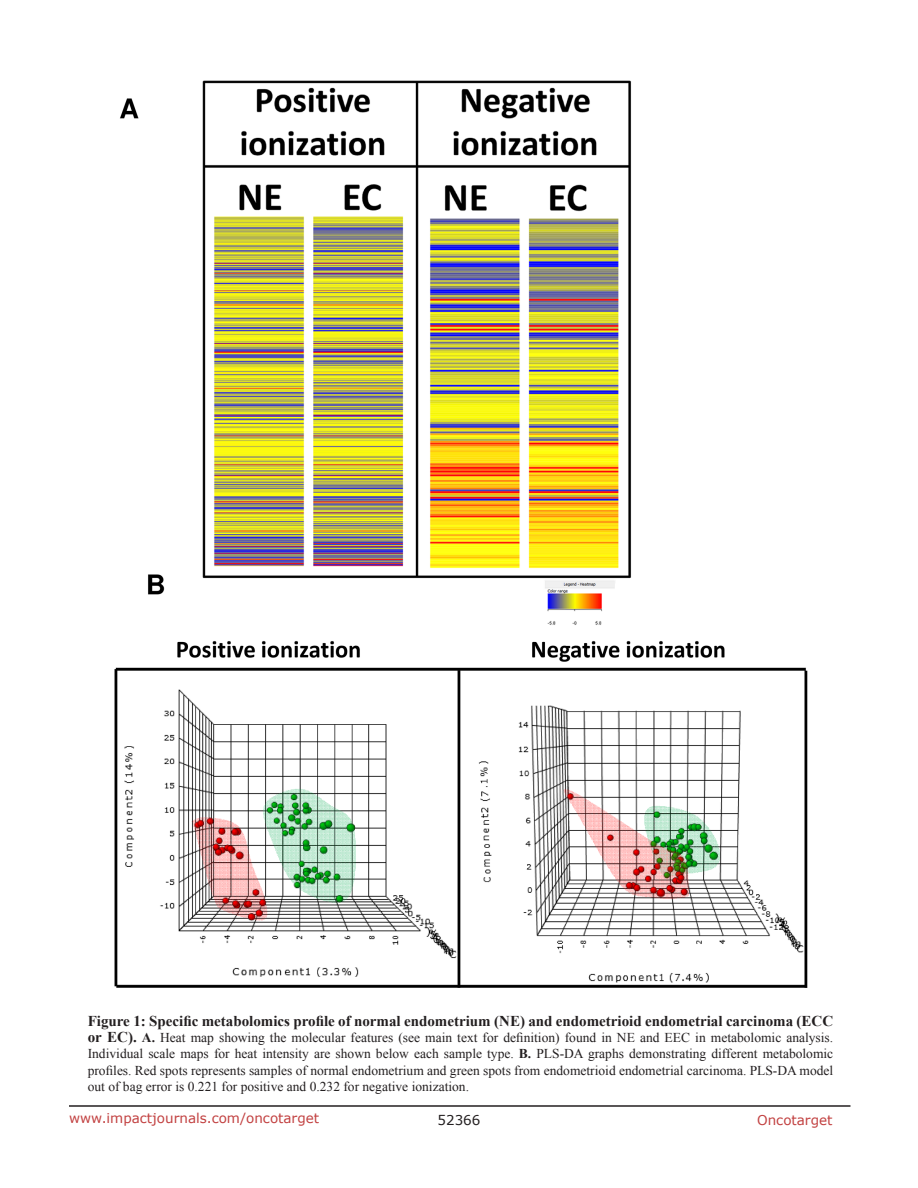
<style>
.page{position:relative;width:918px;height:1188px;background:#fff}
.page>*{position:absolute;margin:0;border:0;box-sizing:border-box;transform-origin:0 0}
.figuretext{font:700 15px "Times New Roman";color:#231f20}
.figuretext-2{font:13.5px/16.2px "Times New Roman";color:#231f20;text-align:justify}
.t1{font:13.5px "Verdana";color:#c24141}
.t2{font:13.5px "Verdana";color:#231f20}
.s1{font-weight:700;font-size:15px}
.s2{font-weight:700}
</style>
<div class="page">
<hr style="left:69px;top:1105px;width:781px;height:2px;background:#231f20">
<img style="left:114px;top:80px;width:694px;height:908px">
<p class="figuretext" style="left:88px;top:1011px;width:747px">Figure 1: Specific metabolomics profile of normal endometrium (NE) and endometrioid endometrial carcinoma (ECC</p>
<p class="figuretext-2" style="left:88px;top:1029px;width:747px"><span class="s1">or EC).</span> <span class="s2">A.</span> Heat map showing the molecular features (see main text for definition) found in NE and EEC in metabolomic analysis.<br>Individual scale maps for heat intensity are shown below each sample type. <span class="s2">B.</span> PLS-DA graphs demonstrating different metabolomic profiles. Red spots represents samples of normal endometrium and green spots from endometrioid endometrial carcinoma. PLS-DA model out of bag error is 0.221 for positive and 0.232 for negative ionization.</p>
<p class="t1" style="left:69px;top:1109px;width:252px">www.impactjournals.com/oncotarget</p>
<p class="t2" style="left:438px;top:1111px;width:44px">52366</p>
<p class="t1" style="left:757px;top:1111px;width:77px">Oncotarget</p>
</div>
